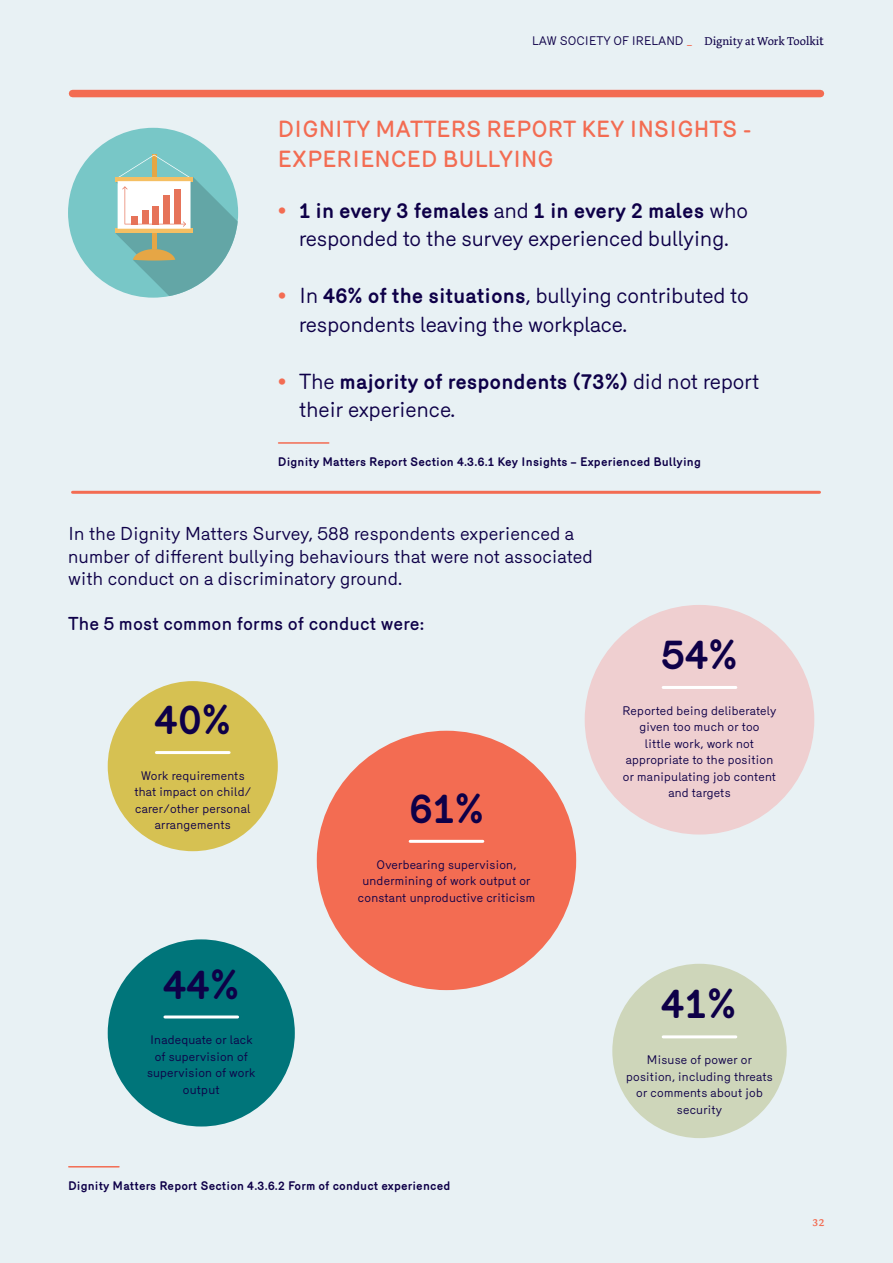
<style>
.page{position:relative;width:893px;height:1263px;background:#e8f1f4}
.page>*{position:absolute;margin:0;border:0;box-sizing:border-box;transform-origin:0 0}
.t1{font:700 40.5px "Merkury";color:#0e0048}
.t2{font:500 22.5px/30px "Merkury";color:#f36c52}
.t3{font:21px/28.5px "Merkury";color:#0e0048}
.t4{font:18px/22.5px "Merkury";letter-spacing:.01em;color:#0e0048}
.t5{font:500 18px "Merkury";letter-spacing:.01em;color:#0e0048}
.t6{font:13.5px "Dolly Pro Regular Small Caps";color:#f36c52}
.t7{font:12px/16.5px "Merkury";letter-spacing:.02em;color:#0e0048;text-align:center}
.t8{font:700 12px "Merkury";letter-spacing:.01em;color:#0e0048}
.t9{font:12px "Merkury";color:#0e0048}
.s1{color:#f36c52}
.s2{font-family:"Dolly Pro"}
.s3{font-family:"Dolly Pro";font-size:13.5px}
.s4{font-size:24px;color:#f36c52}
.s5{font-weight:700}
</style>
<div class="page">
<div style="left:73px;top:90px;width:747px;height:7px;background:#f36c52"></div>
<hr style="left:73px;top:491px;width:746px;height:3px;background:#f36c52">
<div style="left:317px;top:731px;width:259px;height:259px;background:#f36c52;border-radius:50%"></div>
<hr style="left:410px;top:840px;width:73px;height:3px;background:#fff">
<div style="left:585px;top:605px;width:229px;height:229px;background:#efcfd0;border-radius:50%"></div>
<hr style="left:663px;top:686px;width:73px;height:3px;background:#fff">
<div style="left:108px;top:939px;width:187px;height:187px;background:#00757a;border-radius:50%"></div>
<hr style="left:165px;top:1015px;width:73px;height:3px;background:#fff">
<div style="left:612px;top:964px;width:175px;height:174px;background:#ced6ba;border-radius:50%"></div>
<hr style="left:663px;top:1035px;width:73px;height:3px;background:#fff">
<div style="left:108px;top:681px;width:170px;height:170px;background:#d6c152;border-radius:50%"></div>
<hr style="left:156px;top:751px;width:73px;height:3px;background:#fff">
<div style="left:68px;top:128px;width:170px;height:170px;background:#78c7c7;border-radius:50%"></div>
<svg style="left:115px;top:155px;width:123px;height:141px"></svg>
<hr style="left:69px;top:1166px;width:50px;height:1px;background:#f36c52">
<hr style="left:279px;top:442px;width:50px;height:2px;background:#f36c52">
<p class="t9" style="left:532px;top:32px;width:293px">LAW SOCIETY OF IRELAND <span class="s1">_</span> <span class="s2">Dignity at Work Toolki</span><span class="s3">t</span></p>
<h2 class="t2" style="left:278px;top:112px;width:475px">DIGNITY MATTERS REPORT KEY INSIGHTS -<br>EXPERIENCED BULLYING</h2>
<h3 class="t3" style="left:278px;top:194px;width:472px;text-align:center"><span class="s4">•</span> <span class="s5">1 in every 3 females</span> and <span class="s5">1 in every 2 males</span> who responded to the survey experienced bullying.</h3>
<h3 class="t3" style="left:299px;top:280px;width:451px;text-indent:-21px"><span class="s4">•</span> In <span class="s5">46% of the situations</span>, bullying contributed to respondents leaving the workplace.</h3>
<h3 class="t3" style="left:299px;top:365px;width:462px;text-indent:-21px"><span class="s4">•</span> The <span class="s5">majority of respondents (73%)</span> did not report their experience.</h3>
<p class="t8" style="left:278px;top:453px;width:425px">Dignity Matters Report Section 4.3.6.1 Key Insights – Experienced Bullying</p>
<h3 class="t4" style="left:68px;top:521px;width:526px">In the Dignity Matters Survey, 588 respondents experienced a number of different bullying behaviours that were not associated with conduct on a discriminatory ground.</h3>
<h3 class="t5" style="left:68px;top:611px;width:358px">The 5 most common forms of conduct were:</h3>
<h1 class="t1" style="left:155px;top:689px;width:78px">40%</h1>
<p class="t7" style="left:134px;top:766px;width:118px">Work requirements that impact on child/ carer/other personal arrangements</p>
<h1 class="t1" style="left:163px;top:954px;width:78px">44%</h1>
<p class="t7" style="left:147px;top:1031px;width:110px">Inadequate or lack of supervision of supervision of work output</p>
<h1 class="t1" style="left:409px;top:778px;width:77px">61%</h1>
<p class="t7" style="left:358px;top:855px;width:179px">Overbearing supervision, undermining of work output or constant unproductive criticism</p>
<p class="t8" style="left:68px;top:1176px;width:384px">Dignity Matters Report Section 4.3.6.2 Form of conduct experienced</p>
<h1 class="t1" style="left:661px;top:624px;width:78px">54%</h1>
<p class="t7" style="left:622px;top:701px;width:156px">Reported being deliberately given too much or too<br>little work, work not appropriate to the position or manipulating job content and targets</p>
<h1 class="t1" style="left:661px;top:974px;width:76px">41%</h1>
<p class="t7" style="left:626px;top:1050px;width:148px">Misuse of power or position, including threats or comments about job security</p>
<p class="t6" style="left:812px;top:1213px;width:14px">32</p>
</div>
